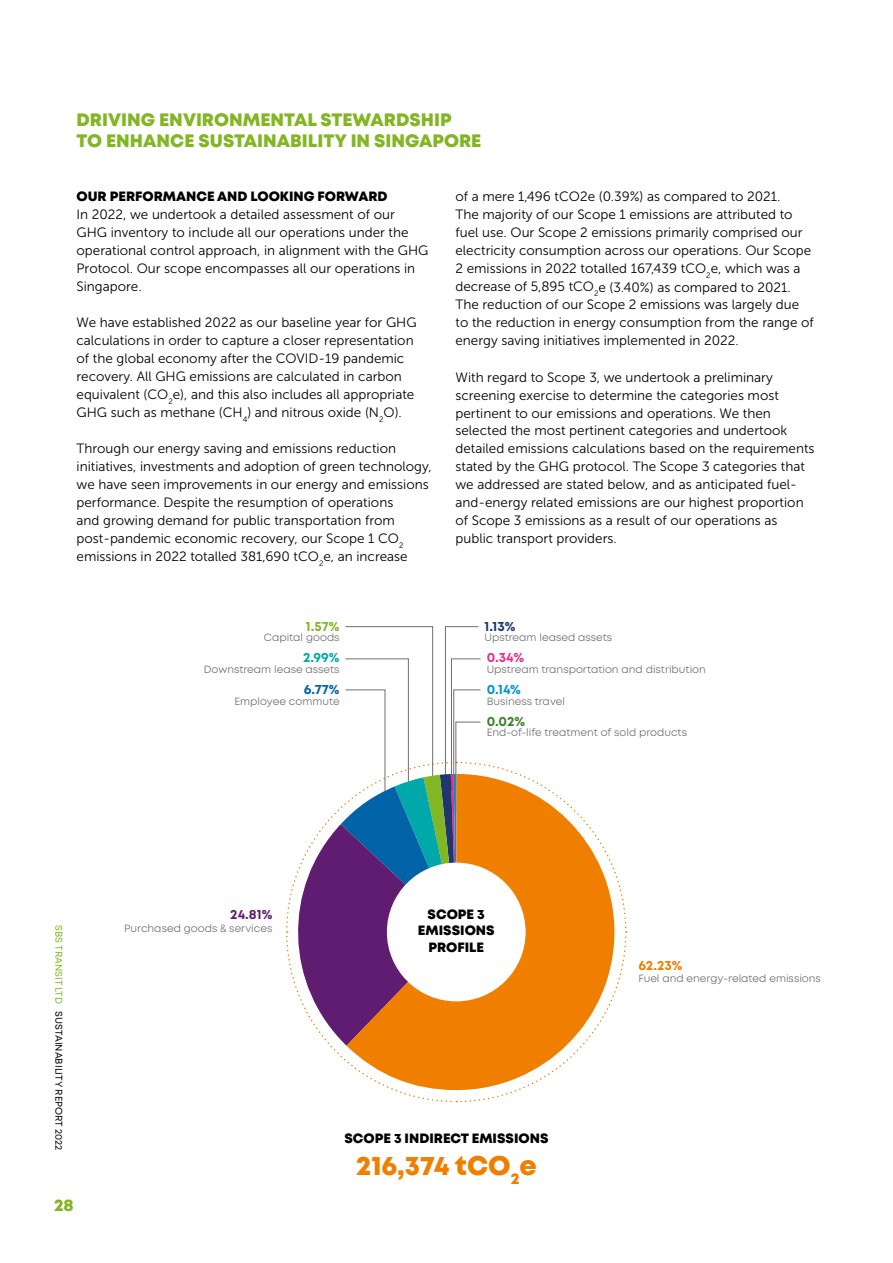
<style>
.page{position:relative;width:893px;height:1263px;background:#fff}
.page>*{position:absolute;margin:0;border:0;box-sizing:border-box;transform-origin:0 0}
.t1{font:800 27px "Mont";color:#f07f00}
.t2{font:800 18px/21.6px "Mont";color:#82b624}
.t3{font:800 16.95px "Mont";color:#82b624}
.t4{font:13.5px/18px "Museo Sans 300";color:#000}
.t5{font:800 13.5px/16.2px "Mont";color:#000;text-align:center}
.t6{font:700 13.5px "Mont";color:#f07f00}
.t7{font:700 13.5px "Mont";color:#601c70}
.t8{font:700 13.5px "Mont";color:#0063a8}
.t9{font:700 13.5px "Mont";color:#00a8a9}
.t10{font:700 13.5px "Mont";color:#1f366f}
.t11{font:700 13.5px "Mont";color:#e8308a}
.t12{font:700 13.5px "Mont";color:#0093d3}
.t13{font:700 13.5px "Mont";color:#388529}
.t14{font:700 13.5px "Mont";color:#82b624}
.t15{font:10.5px "Mont";color:#706f6f}
.t16{font:9.75px "Mont";color:#000}
.s1{color:#82b624}
</style>
<div class="page">
<svg style="left:286px;top:626px;width:341px;height:477px"></svg>
<svg style="left:346px;top:774px;width:268px;height:316px;fill:#f07f00"></svg>
<div style="left:387px;top:863px;width:139px;height:138px;background:#fff;border-radius:50%"></div>
<h2 class="t2" style="left:77px;top:109px;width:406px">DRIVING ENVIRONMENTAL STEWARDSHIP<br>TO ENHANCE SUSTAINABILITY IN SINGAPORE</h2>
<p class="t5" style="left:77px;top:188px;width:313px">OUR PERFORMANCE AND LOOKING FORWARD</p>
<p class="t4" style="left:77px;top:206px;width:353px">In 2022, we undertook a detailed assessment of our GHG inventory to include all our operations under the operational control approach, in alignment with the GHG Protocol. Our scope encompasses all our operations in Singapore.</p>
<p class="t4" style="left:77px;top:314px;width:342px">We have established 2022 as our baseline year for GHG calculations in order to capture a closer representation of the global economy after the COVID-19 pandemic recovery. All GHG emissions are calculated in carbon equivalent (CO<sub>2</sub>e), and this also includes all appropriate GHG such as methane (CH<sub>4</sub>) and nitrous oxide (N<sub>2</sub>O).</p>
<p class="t4" style="left:77px;top:440px;width:357px">Through our energy saving and emissions reduction initiatives, investments and adoption of green technology, we have seen improvements in our energy and emissions performance. Despite the resumption of operations<br>and growing demand for public transportation from post-pandemic economic recovery, our Scope 1 CO<sub>2 </sub>emissions in 2022 totalled 381,690 tCO<sub>2</sub>e, an increase</p>
<p class="t14" style="left:306px;top:617px;width:35px">1.57%</p>
<p class="t15" style="left:264px;top:631px;width:77px">Capital goods</p>
<p class="t9" style="left:303px;top:649px;width:38px">2.99%</p>
<p class="t15" style="left:204px;top:663px;width:137px">Downstream lease assets</p>
<p class="t8" style="left:304px;top:680px;width:37px">6.77%</p>
<p class="t15" style="left:235px;top:694px;width:107px">Employee commute</p>
<p class="t4" style="left:455px;top:188px;width:360px">of a mere 1,496 tCO2e (0.39%) as compared to 2021.<br>The majority of our Scope 1 emissions are attributed to fuel use. Our Scope 2 emissions primarily comprised our electricity consumption across our operations. Our Scope 2 emissions in 2022 totalled 167,439 tCO<sub>2</sub>e, which was a decrease of 5,895 tCO<sub>2</sub>e (3.40%) as compared to 2021.<br>The reduction of our Scope 2 emissions was largely due to the reduction in energy consumption from the range of energy saving initiatives implemented in 2022.</p>
<p class="t4" style="left:455px;top:368px;width:361px">With regard to Scope 3, we undertook a preliminary screening exercise to determine the categories most pertinent to our emissions and operations. We then selected the most pertinent categories and undertook detailed emissions calculations based on the requirements stated by the GHG protocol. The Scope 3 categories that we addressed are stated below, and as anticipated fuel&shy;and-energy related emissions are our highest proportion of Scope 3 emissions as a result of our operations as public transport providers.</p>
<p class="t10" style="left:485px;top:617px;width:33px">1.13%</p>
<p class="t15" style="left:485px;top:631px;width:129px">Upstream leased assets</p>
<p class="t11" style="left:487px;top:649px;width:39px">0.34%</p>
<p class="t15" style="left:487px;top:663px;width:221px">Upstream transportation and distribution</p>
<p class="t12" style="left:487px;top:680px;width:36px">0.14%</p>
<p class="t15" style="left:487px;top:694px;width:80px">Business travel</p>
<p class="t13" style="left:487px;top:712px;width:40px">0.02%</p>
<p class="t15" style="left:487px;top:726px;width:202px">End-of-life treatment of sold products</p>
<p class="t16" style="left:65px;top:925px;width:227px;rotate:90deg"><span class="s1">SBS TRANSIT LTD</span> SUSTAINABILITY REPORT 2022</p>
<p class="t7" style="left:230px;top:906px;width:44px">24.81%</p>
<p class="t15" style="left:124px;top:922px;width:150px">Purchased goods &amp; services</p>
<p class="t5" style="left:418px;top:906px;width:78px">SCOPE 3<br>EMISSIONS<br>PROFILE</p>
<p class="t5" style="left:344px;top:1130px;width:206px">SCOPE 3 INDIRECT EMISSIONS</p>
<h1 class="t1" style="left:356px;top:1148px;width:182px">216,374 tCO<sub>2</sub>e</h1>
<p class="t6" style="left:638px;top:956px;width:46px">62.23%</p>
<p class="t15" style="left:638px;top:972px;width:184px">Fuel and energy-related emissions</p>
<p class="t3" style="left:54px;top:1194px;width:21px">28</p>
</div>
